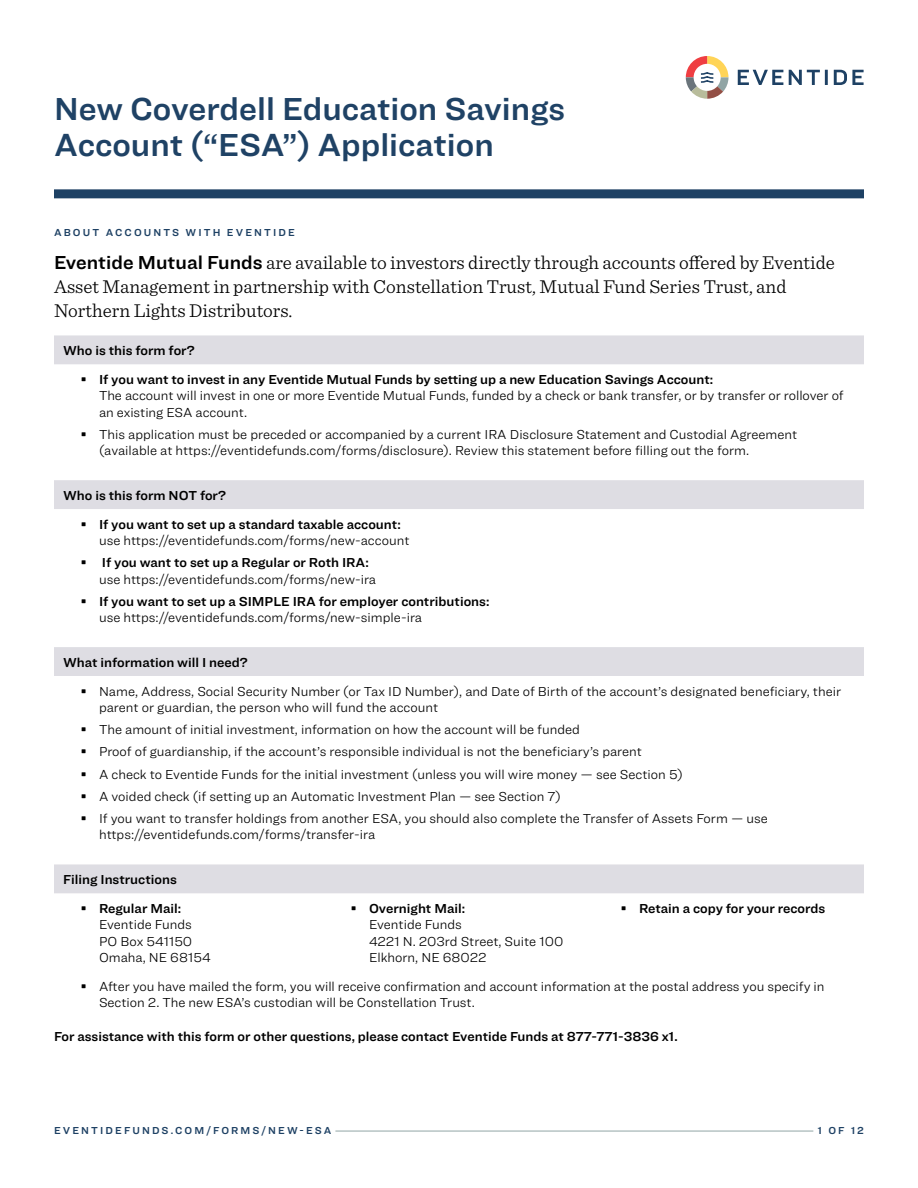
<style>
.page{position:relative;width:918px;height:1188px;background:#fff}
.page>*{position:absolute;margin:0;border:0;box-sizing:border-box;transform-origin:0 0}
.Title_2{font:33px/36px "Ringside Regular Semi";color:#1f4265}
.Fund_description{font:300 19.5px/24px "Sentinel";color:#000}
.t1{font:300 13.5px/16.2px "Ringside";color:#000}
.Section_info{font:13.5px/16.2px "Ringside Regular Semi";color:#000}
.Privacy_Notice{font:13.5px "Ringside Regular Semi";color:#000}
.t2{font:10.5px "Ringside Regular Semi";letter-spacing:.2em;color:#1e4164}
.s1{font-family:"Ringside Regular Semi";font-weight:400}
.s2{font-family:"SF Pro";font-weight:400}
.s3{font-family:"SF Pro"}
.s4{font-family:"Ringside";font-weight:300}
</style>
<div class="page">
<div style="left:54px;top:189px;width:810px;height:9px;background:#1e4164"></div>
<svg style="left:738px;top:70px;width:45px;height:15px"></svg>
<svg style="left:789px;top:70px;width:39px;height:15px"></svg>
<svg style="left:834px;top:70px;width:30px;height:15px"></svg>
<svg style="left:686px;top:56px;width:43px;height:43px"></svg>
<hr style="left:335px;top:1131px;width:478px;height:1px;background:#91a5a5">
<svg style="left:54px;top:335px;width:810px;height:558px"></svg>
<p class="Title_2" style="left:54px;top:90px;width:513px">New Coverdell Education Savings<br>Account (“ESA”) Application</p>
<p class="t2" style="left:54px;top:225px;width:242px">ABOUT ACCOUNTS WITH EVENTIDE</p>
<p class="Fund_description" style="left:54px;top:250px;width:783px"><span class="s1">Eventide Mutual Funds</span> are available to investors directly through accounts offered by Eventide<br>Asset Management in partnership with Constellation Trust, Mutual Fund Series Trust, and<br>Northern Lights Distributors.</p>
<p class="Privacy_Notice" style="left:63px;top:341px;width:133px">Who is this form for?</p>
<p class="t1" style="left:99px;top:371px;width:746px;text-indent:-18px"><span class="s2">෻</span> <span class="s1">If you want to invest in any Eventide Mutual Funds by setting up a new Education Savings Account:<br></span>The account will invest in one or more Eventide Mutual Funds, funded by a check or bank transfer, or by transfer or rollover of an existing ESA account.</p>
<p class="t1" style="left:99px;top:426px;width:700px;text-indent:-18px"><span class="s2">෻</span> This application must be preceded or accompanied by a current IRA Disclosure Statement and Custodial Agreement (available at https://eventidefunds.com/forms/disclosure). Review this statement before filling out the form.</p>
<p class="Privacy_Notice" style="left:63px;top:486px;width:165px">Who is this form NOT for?</p>
<p class="t1" style="left:99px;top:516px;width:312px;text-indent:-18px"><span class="s2">෻</span> <span class="s1">If you want to set up a standard taxable account: </span>use https://eventidefunds.com/forms/new-account</p>
<p class="t1" style="left:99px;top:554px;width:279px;text-indent:-18px"><span class="s2">෻</span> <span class="s1">If you want to set up a Regular or Roth IRA: </span>use https://eventidefunds.com/forms/new-ira</p>
<p class="Section_info" style="left:99px;top:593px;width:392px;text-indent:-18px"><span class="s3">෻</span> If you want to set up a SIMPLE IRA for employer contributions: <span class="s4">use https://eventidefunds.com/forms/new-simple-ira</span></p>
<p class="Privacy_Notice" style="left:63px;top:653px;width:186px">What information will I need?</p>
<p class="t1" style="left:99px;top:683px;width:744px;text-indent:-18px"><span class="s2">෻</span> Name, Address, Social Security Number (or Tax ID Number), and Date of Birth of the account’s designated beneficiary, their parent or guardian, the person who will fund the account</p>
<p class="t1" style="left:81px;top:721px;width:500px"><span class="s2">෻</span> The amount of initial investment, information on how the account will be funded</p>
<p class="t1" style="left:81px;top:744px;width:563px"><span class="s2">෻</span> Proof of guardianship, if the account’s responsible individual is not the beneficiary’s parent</p>
<p class="t1" style="left:81px;top:766px;width:603px"><span class="s2">෻</span> A check to Eventide Funds for the initial investment (unless you will wire money — see Section 5)</p>
<p class="t1" style="left:81px;top:788px;width:481px"><span class="s2">෻</span> A voided check (if setting up an Automatic Investment Plan — see Section 7)</p>
<p class="t1" style="left:99px;top:810px;width:670px;text-indent:-18px"><span class="s2">෻</span> If you want to transfer holdings from another ESA, you should also complete the Transfer of Assets Form — use https://eventidefunds.com/forms/transfer-ira</p>
<p class="Privacy_Notice" style="left:63px;top:870px;width:115px">Filing Instructions</p>
<p class="t1" style="left:99px;top:900px;width:113px;text-indent:-18px"><span class="s2">෻</span> <span class="s1">Regular Mail:<br></span>Eventide Funds<br>PO Box 541150<br>Omaha, NE 68154</p>
<p class="t1" style="left:369px;top:900px;width:196px;text-indent:-18px"><span class="s2">෻</span> <span class="s1">Overnight Mail:<br></span>Eventide Funds<br>4221 N. 203rd Street, Suite 100<br>Elkhorn, NE 68022</p>
<p class="Section_info" style="left:621px;top:900px;width:206px"><span class="s3">෻</span> Retain a copy for your records</p>
<p class="t1" style="left:99px;top:978px;width:727px;text-indent:-18px"><span class="s2">෻</span> After you have mailed the form, you will receive confirmation and account information at the postal address you specify in<br>Section 2. The new ESA’s custodian will be Constellation Trust.</p>
<p class="Section_info" style="left:54px;top:1028px;width:625px">For assistance with this form or other questions, please contact Eventide Funds at 877-771-3836 x1.</p>
<p class="t2" style="left:54px;top:1123px;width:279px">EVENTIDEFUNDS.COM/FORMS/NEW-ESA</p>
<p class="t2" style="left:818px;top:1123px;width:48px">1 OF 12</p>
</div>
